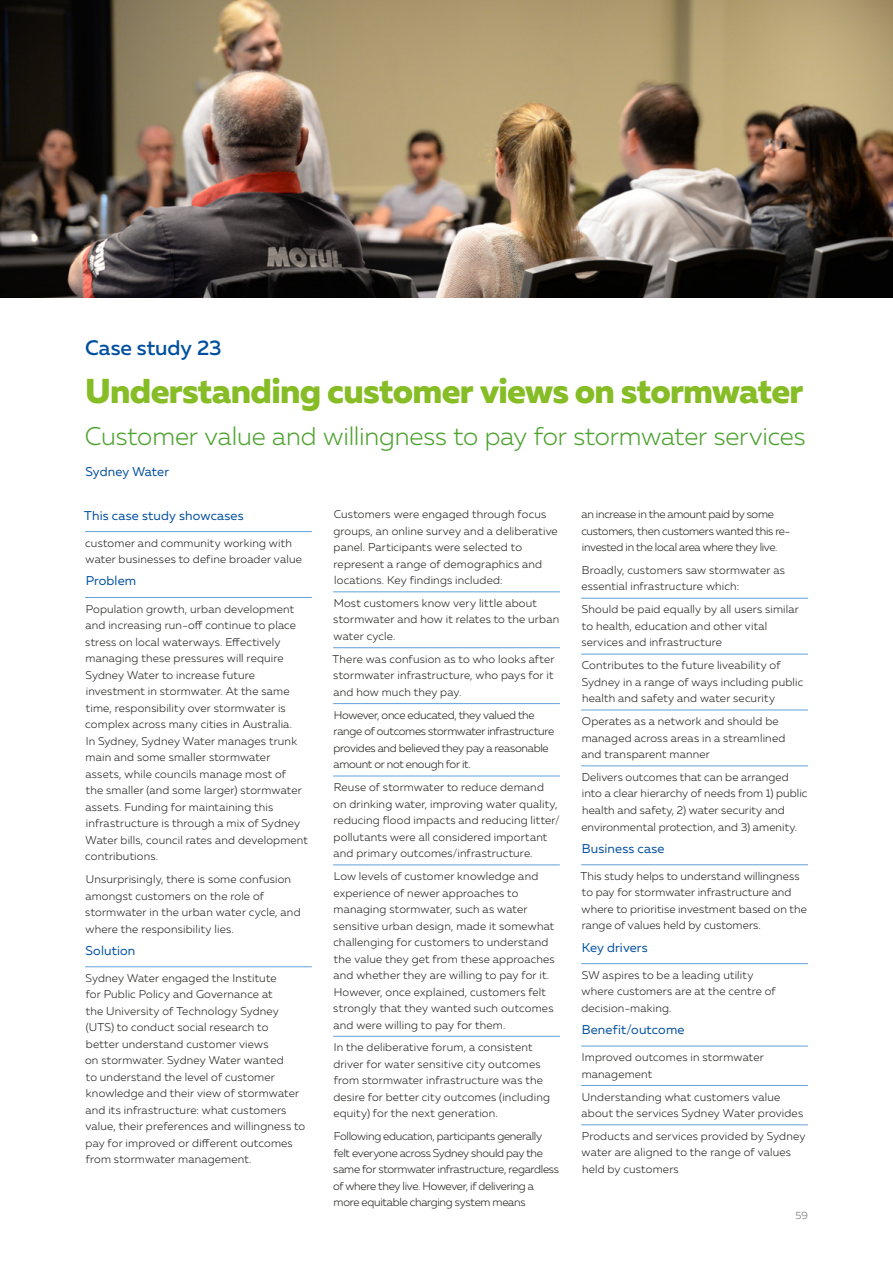
<style>
.page{position:relative;width:893px;height:1263px;background:#fff}
.page>*{position:absolute;margin:0;border:0;box-sizing:border-box;transform-origin:0 0}
.Case_study_page_titl{font:800 34.5px "Muller";letter-spacing:-.02em;color:#86bc25}
.Case_study_page_titl-2{font:300 25.5px "Muller";letter-spacing:-.005em;color:#4ca22f}
.Case_study_page{font:500 21px "Muller";color:#004f9f}
.Subtitle_02{font:12.75px "Muller";letter-spacing:.01em;color:#004f9f}
.Case_study_agency{font:12.75px "Muller";color:#004f9f}
.Body_list_ruled{font:300 11.25px/16.5px "Muller";letter-spacing:.015em;color:#1d1d1b}
.Case_study_Body_copy{font:300 11.25px/16.5px "Muller";letter-spacing:.005em;color:#1d1d1b}
.Case_study_Body_copy-2{font:300 11.25px/16.5px "Muller";letter-spacing:-.025em;color:#1d1d1b}
.Body_list_ruled-2{font:300 11.25px/16.5px "Muller";letter-spacing:-.025em;color:#1d1d1b}
.t1{font:300 10.5px "Muller";color:#706f6f}
</style>
<div class="page">
<hr style="left:85px;top:531px;width:227px;height:1px;background:#63a0d7">
<hr style="left:85px;top:597px;width:227px;height:1px;background:#63a0d7">
<hr style="left:85px;top:966px;width:227px;height:1px;background:#63a0d7">
<hr style="left:333px;top:592px;width:227px;height:1px;background:#63a0d7">
<hr style="left:333px;top:647px;width:227px;height:1px;background:#63a0d7">
<hr style="left:333px;top:703px;width:227px;height:1px;background:#63a0d7">
<hr style="left:333px;top:776px;width:227px;height:1px;background:#63a0d7">
<hr style="left:333px;top:865px;width:227px;height:1px;background:#63a0d7">
<hr style="left:333px;top:1036px;width:227px;height:1px;background:#63a0d7">
<hr style="left:581px;top:598px;width:227px;height:1px;background:#63a0d7">
<hr style="left:581px;top:654px;width:227px;height:1px;background:#63a0d7">
<hr style="left:581px;top:710px;width:227px;height:1px;background:#63a0d7">
<hr style="left:581px;top:766px;width:227px;height:1px;background:#63a0d7">
<hr style="left:581px;top:864px;width:227px;height:1px;background:#63a0d7">
<hr style="left:581px;top:963px;width:227px;height:1px;background:#63a0d7">
<hr style="left:581px;top:1046px;width:227px;height:1px;background:#63a0d7">
<hr style="left:581px;top:1085px;width:227px;height:1px;background:#63a0d7">
<hr style="left:581px;top:1124px;width:227px;height:1px;background:#63a0d7">
<img style="left:0;top:0;width:893px;height:298px">
<p class="Case_study_page" style="left:85px;top:335px;width:138px">Case study 23</p>
<p class="Case_study_page_titl" style="left:85px;top:369px;width:720px">Understanding customer views on stormwater</p>
<p class="Case_study_page_titl-2" style="left:85px;top:421px;width:722px">Customer value and willingness to pay for stormwater services</p>
<p class="Case_study_agency" style="left:86px;top:464px;width:85px">Sydney Water</p>
<p class="Subtitle_02" style="left:84px;top:507px;width:161px">This case study showcases</p>
<p class="Body_list_ruled" style="left:85px;top:534px;width:218px">customer and community working with water businesses to define broader value</p>
<p class="Subtitle_02" style="left:86px;top:573px;width:52px">Problem</p>
<p class="Body_list_ruled" style="left:85px;top:600px;width:224px">Population growth, urban development and increasing run-off continue to place stress on local waterways. Effectively managing these pressures will require Sydney Water to increase future investment in stormwater. At the same time, responsibility over stormwater is complex across many cities in Australia.<br>In Sydney, Sydney Water manages trunk main and some smaller stormwater assets, while councils manage most of<br>the smaller (and some larger) stormwater assets. Funding for maintaining this infrastructure is through a mix of Sydney Water bills, council rates and development contributions.</p>
<p class="Case_study_Body_copy" style="left:85px;top:871px;width:217px">Unsurprisingly, there is some confusion amongst customers on the role of stormwater in the urban water cycle, and where the responsibility lies.</p>
<p class="Subtitle_02" style="left:86px;top:942px;width:51px">Solution</p>
<p class="Body_list_ruled" style="left:85px;top:970px;width:222px">Sydney Water engaged the Institute<br>for Public Policy and Governance at<br>the University of Technology Sydney (UTS) to conduct social research to<br>better understand customer views<br>on stormwater. Sydney Water wanted<br>to understand the level of customer knowledge and their view of stormwater and its infrastructure: what customers value, their preferences and willingness to pay for improved or different outcomes from stormwater management.</p>
<p class="Case_study_Body_copy" style="left:333px;top:506px;width:226px">Customers were engaged through focus groups, an online survey and a deliberative panel. Participants were selected to represent a range of demographics and locations. Key findings included:</p>
<p class="Body_list_ruled" style="left:333px;top:595px;width:227px">Most customers know very little about stormwater and how it relates to the urban water cycle.</p>
<p class="Body_list_ruled" style="left:333px;top:651px;width:223px;text-align:justify">There was confusion as to who looks after stormwater infrastructure, who pays for it and how much they pay.</p>
<p class="Body_list_ruled-2" style="left:333px;top:706px;width:222px">However, once educated, they valued the range of outcomes stormwater infrastructure provides and believed they pay a reasonable amount or not enough for it.</p>
<p class="Body_list_ruled" style="left:333px;top:779px;width:228px">Reuse of stormwater to reduce demand<br>on drinking water, improving water quality, reducing flood impacts and reducing litter/ pollutants were all considered important and primary outcomes/infrastructure.</p>
<p class="Body_list_ruled" style="left:333px;top:868px;width:223px">Low levels of customer knowledge and experience of newer approaches to managing stormwater, such as water sensitive urban design, made it somewhat challenging for customers to understand the value they get from these approaches and whether they are willing to pay for it.<br>However, once explained, customers felt strongly that they wanted such outcomes and were willing to pay for them.</p>
<p class="Body_list_ruled" style="left:333px;top:1039px;width:218px">In the deliberative forum, a consistent driver for water sensitive city outcomes from stormwater infrastructure was the desire for better city outcomes (including equity) for the next generation.</p>
<p class="Case_study_Body_copy-2" style="left:333px;top:1128px;width:227px">Following education, participants generally felt everyone across Sydney should pay the same for stormwater infrastructure, regardless of where they live. However, if delivering a more equitable charging system means</p>
<p class="Case_study_Body_copy-2" style="left:581px;top:506px;width:210px">an increase in the amount paid by some customers, then customers wanted this re&shy;invested in the local area where they live.</p>
<p class="Case_study_Body_copy" style="left:581px;top:562px;width:205px">Broadly, customers saw stormwater as essential infrastructure which:</p>
<p class="Body_list_ruled" style="left:581px;top:601px;width:219px">Should be paid equally by all users similar to health, education and other vital services and infrastructure</p>
<p class="Body_list_ruled" style="left:582px;top:657px;width:223px">Contributes to the future liveability of<br>Sydney in a range of ways including public health and safety and water security</p>
<p class="Body_list_ruled" style="left:581px;top:713px;width:205px">Operates as a network and should be managed across areas in a streamlined and transparent manner</p>
<p class="Body_list_ruled" style="left:581px;top:769px;width:228px">Delivers outcomes that can be arranged into a clear hierarchy of needs from 1) public health and safety, 2) water security and environmental protection, and 3) amenity.</p>
<p class="Subtitle_02" style="left:582px;top:840px;width:84px">Business case</p>
<p class="Body_list_ruled" style="left:581px;top:868px;width:228px">This study helps to understand willingness to pay for stormwater infrastructure and where to prioritise investment based on the range of values held by customers.</p>
<p class="Subtitle_02" style="left:582px;top:939px;width:68px">Key drivers</p>
<p class="Body_list_ruled" style="left:581px;top:966px;width:196px">SW aspires to be a leading utility where customers are at the centre of decision‑making.</p>
<p class="Subtitle_02" style="left:582px;top:1022px;width:104px">Benefit/outcome</p>
<p class="Body_list_ruled" style="left:582px;top:1049px;width:184px">Improved outcomes in stormwater management</p>
<p class="Body_list_ruled" style="left:581px;top:1088px;width:223px">Understanding what customers value about the services Sydney Water provides</p>
<p class="Body_list_ruled" style="left:582px;top:1128px;width:225px">Products and services provided by Sydney water are aligned to the range of values held by customers</p>
<p class="t1" style="left:795px;top:1209px;width:14px">59</p>
</div>
